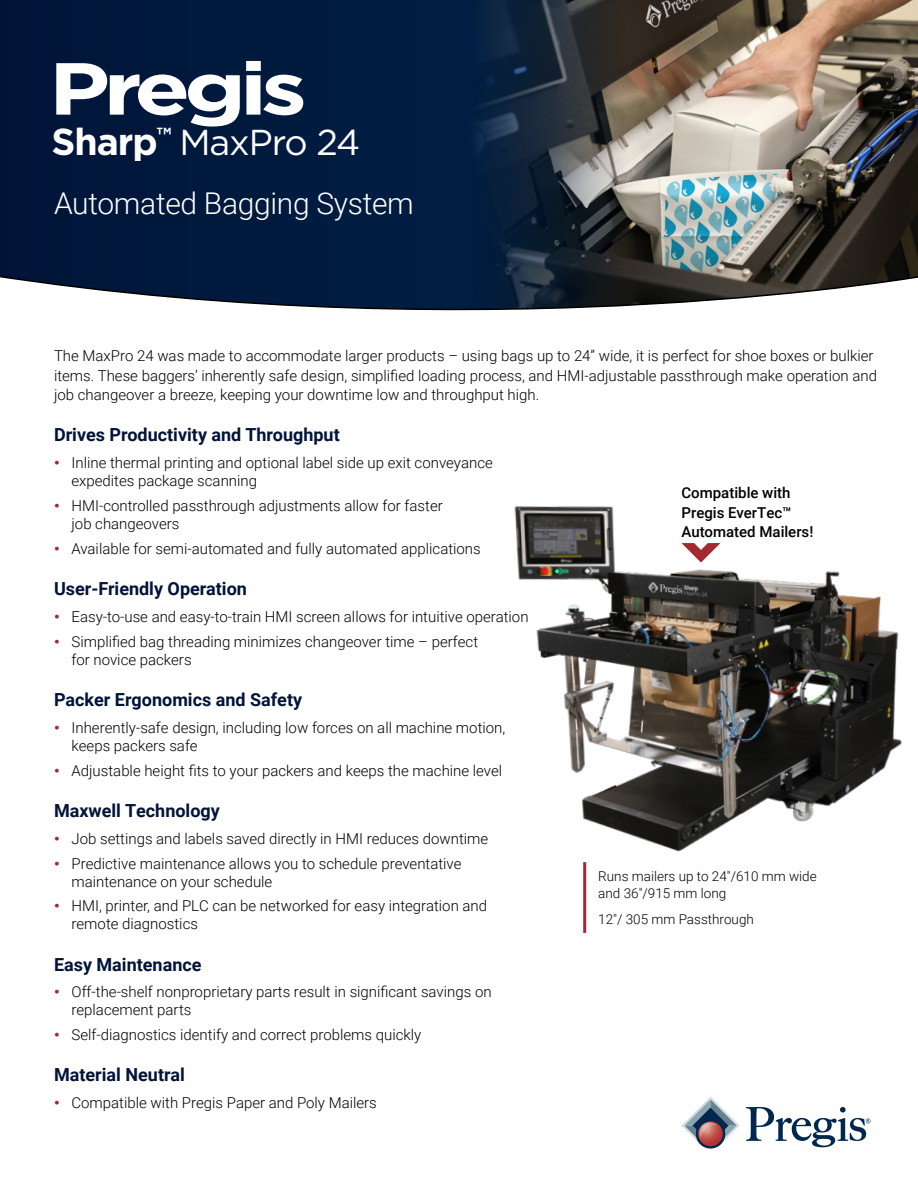
<style>
.page{position:relative;width:918px;height:1188px;background:#fff}
.page>*{position:absolute;margin:0;border:0;box-sizing:border-box;transform-origin:0 0}
.Pregis_brand_name-lit_header{font:700 73.5px "Gotham";letter-spacing:-.07em;color:#fff;scale:1.25 1}
.Product_brand_name-lit_head{font:36px "Gotham";letter-spacing:-.03em;color:#fff}
.H1_thin_white{font:300 30px "Roboto";letter-spacing:-.01em;color:#fff}
.h5_k{font:700 18px "Roboto";color:#001438}
.body_-_K{font:300 15px/18px "Roboto";color:#000}
.body_-_K-2{font:500 15px/19.5px "Roboto";color:#000}
.captions{font:300 13.5px/16.5px "Roboto";color:#000}
.s1{font-weight:700;font-size:37.5px}
.s2{font-weight:900;color:#a42a2f}
</style>
<div class="page">
<svg style="left:0;top:0;width:918px;height:311px;background:#333f50"></svg>
<img style="left:514px;top:506px;width:388px;height:369px">
<svg style="left:696px;top:1119px;width:29px;height:30px"></svg>
<svg style="left:698px;top:1122px;width:25px;height:24px"></svg>
<svg style="left:681px;top:1097px;width:59px;height:47px"></svg>
<svg style="left:746px;top:1107px;width:124px;height:40px"></svg>
<hr style="left:583px;top:862px;width:3px;height:71px;background:#a42a2f">
<svg style="left:681px;top:543px;width:39px;height:20px"></svg>
<p class="Pregis_brand_name-lit_header" style="left:49px;top:40px;width:208px">Pregis</p>
<p class="Product_brand_name-lit_head" style="left:52px;top:119px;width:310px"><span class="s1">Sharp</span><sup>™</sup> MaxPro 24</p>
<p class="H1_thin_white" style="left:54px;top:182px;width:361px">Automated Bagging System</p>
<p class="body_-_K" style="left:54px;top:346px;width:825px;line-height:19.5px">The MaxPro 24 was made to accommodate larger products – using bags up to 24” wide, it is perfect for shoe boxes or bulkier items. These baggers’ inherently safe design, simplified loading process, and HMI-adjustable passthrough make operation and job changeover a breeze, keeping your downtime low and throughput high.</p>
<p class="h5_k" style="left:54px;top:422px;width:287px">Drives Productivity and Throughput</p>
<p class="body_-_K" style="left:72px;top:453px;width:423px;text-indent:-18px"><span class="s2">•</span> Inline thermal printing and optional label side up exit conveyance expedites package scanning</p>
<p class="body_-_K" style="left:72px;top:496px;width:373px;text-indent:-18px"><span class="s2">•</span> HMI-controlled passthrough adjustments allow for faster job changeovers</p>
<p class="body_-_K" style="left:54px;top:539px;width:428px"><span class="s2">•</span> Available for semi-automated and fully automated applications</p>
<p class="h5_k" style="left:54px;top:576px;width:194px">User-Friendly Operation</p>
<p class="body_-_K" style="left:54px;top:607px;width:476px"><span class="s2">•</span> Easy-to-use and easy-to-train HMI screen allows for intuitive operation</p>
<p class="body_-_K" style="left:72px;top:632px;width:408px;text-indent:-18px"><span class="s2">•</span> Simplified bag threading minimizes changeover time – perfect for novice packers</p>
<p class="h5_k" style="left:54px;top:687px;width:250px">Packer Ergonomics and Safety</p>
<p class="body_-_K" style="left:72px;top:718px;width:435px;text-indent:-18px"><span class="s2">•</span> Inherently-safe design, including low forces on all machine motion, keeps packers safe</p>
<p class="body_-_K" style="left:54px;top:761px;width:450px"><span class="s2">•</span> Adjustable height fits to your packers and keeps the machine level</p>
<p class="h5_k" style="left:54px;top:798px;width:167px">Maxwell Technology</p>
<p class="body_-_K" style="left:54px;top:829px;width:436px"><span class="s2">•</span> Job settings and labels saved directly in HMI reduces downtime</p>
<p class="body_-_K" style="left:72px;top:854px;width:392px;text-indent:-18px"><span class="s2">•</span> Predictive maintenance allows you to schedule preventative maintenance on your schedule</p>
<p class="body_-_K" style="left:72px;top:896px;width:417px;text-indent:-18px"><span class="s2">•</span> HMI, printer, and PLC can be networked for easy integration and remote diagnostics</p>
<p class="h5_k" style="left:54px;top:952px;width:149px">Easy Maintenance</p>
<p class="body_-_K" style="left:72px;top:983px;width:422px;text-indent:-18px"><span class="s2">•</span> Off-the-shelf nonproprietary parts result in significant savings on replacement parts</p>
<p class="body_-_K" style="left:54px;top:1025px;width:369px"><span class="s2">•</span> Self-diagnostics identify and correct problems quickly</p>
<p class="h5_k" style="left:54px;top:1062px;width:132px">Material Neutral</p>
<p class="body_-_K" style="left:54px;top:1093px;width:324px"><span class="s2">•</span> Compatible with Pregis Paper and Poly Mailers</p>
<p class="body_-_K-2" style="left:681px;top:483px;width:133px">Compatible with<br>Pregis EverTec™<br>Automated Mailers!</p>
<p class="captions" style="left:598px;top:868px;width:220px">Runs mailers up to 24"/610 mm wide and 36"/915 mm long</p>
<p class="captions" style="left:598px;top:910px;width:157px">12"/ 305 mm Passthrough</p>
</div>
